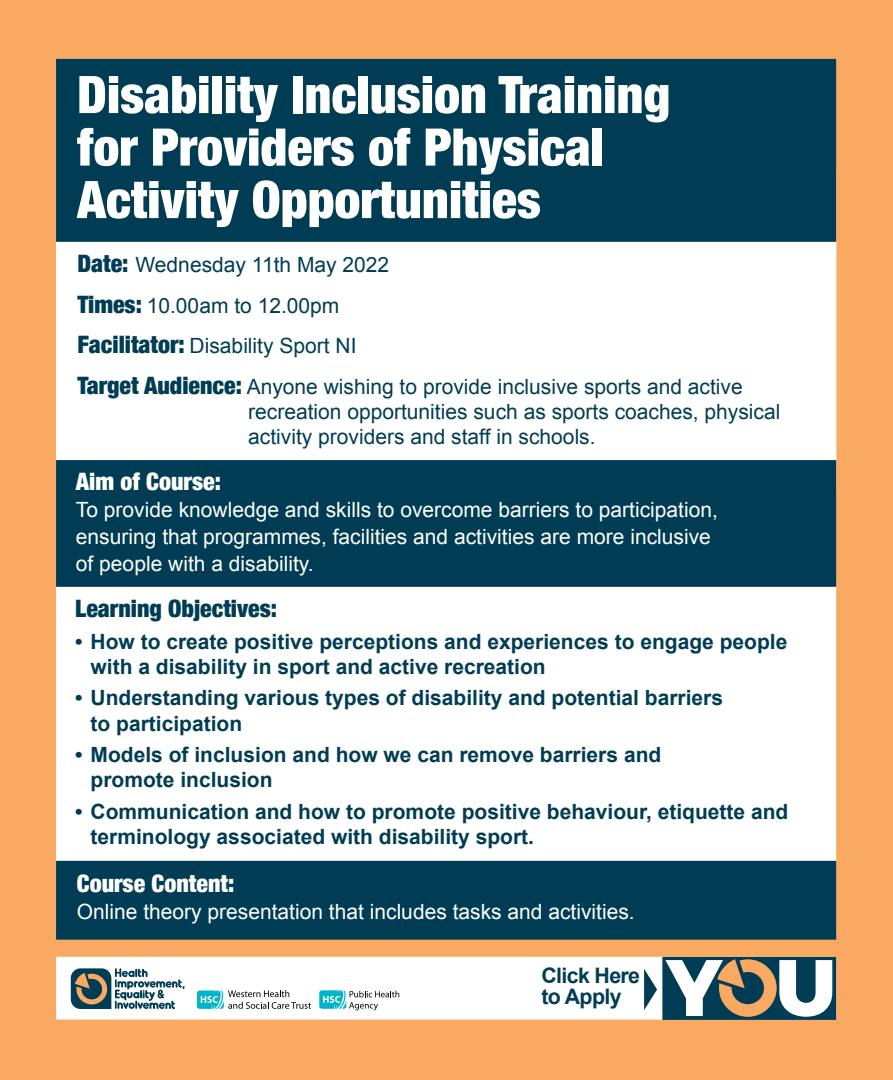
<style>
.page{position:relative;width:893px;height:1080px;background:#f9a961}
.page>*{position:absolute;margin:0;border:0;box-sizing:border-box;transform-origin:0 0}
.t1{font:900 condensed 51.9px/52.5px "Helvetica Neue";color:#fff}
.t2{font:900 condensed 24px "Helvetica Neue";color:#fff}
.t3{font:900 condensed 24px "Helvetica Neue";color:#003d54}
.t4{font:700 21.3px/21px "Arial";letter-spacing:-.03em;color:#003d54}
.t5{font:700 21px/25.2px "Arial";color:#003d54}
.t6{font:21px/40.5px "Arial";color:#003d54}
.t7{font:21px/27px "Arial";color:#fff}
.s1{font-family:"Helvetica Neue";font-weight:900;font-stretch:condensed;font-size:24px}
</style>
<div class="page">
<div style="left:56px;top:242px;width:780px;height:619px;background:#fff"></div>
<div style="left:56px;top:59px;width:780px;height:183px;background:#003d54"></div>
<div style="left:56px;top:460px;width:780px;height:127px;background:#003d54"></div>
<div style="left:56px;top:861px;width:780px;height:79px;background:#003d54"></div>
<svg style="left:56px;top:956px;width:781px;height:64px;background:#cfd7d6"></svg>
<h1 class="t1" style="left:77px;top:65px;width:595px">Disability Inclusion Training for Providers of Physical<br>Activity Opportunities</h1>
<p class="t6" style="left:77px;top:245px;width:667px"><span class="s1">Date:</span> Wednesday 11th May 2022<br><span class="s1">Times:</span> 10.00am to 12.00pm<br><span class="s1">Facilitator:</span> Disability Sport NI<br><span class="s1">Target Audience:</span> Anyone wishing to provide inclusive sports and active</p>
<p class="t6" style="left:248px;top:399px;width:534px;line-height:25.2px">recreation opportunities such as sports coaches, physical activity providers and staff in schools.</p>
<p class="t2" style="left:76px;top:461px;width:146px">Aim of Course:</p>
<p class="t7" style="left:76px;top:496px;width:643px">To provide knowledge and skills to overcome barriers to participation, ensuring that programmes, facilities and activities are more inclusive of people with a disability.</p>
<p class="t3" style="left:75px;top:589px;width:203px">Learning Objectives:</p>
<p class="t5" style="left:91px;top:629px;width:698px;text-indent:-15px">• How to create positive perceptions and experiences to engage people with a disability in sport and active recreation</p>
<p class="t5" style="left:91px;top:686px;width:634px;text-indent:-15px">• Understanding various types of disability and potential barriers to participation</p>
<p class="t5" style="left:91px;top:743px;width:572px;text-indent:-15px">• Models of inclusion and how we can remove barriers and promote inclusion</p>
<p class="t5" style="left:91px;top:800px;width:699px;text-indent:-15px">• Communication and how to promote positive behaviour, etiquette and terminology associated with disability sport.</p>
<p class="t2" style="left:77px;top:864px;width:159px">Course Content:</p>
<p class="t7" style="left:77px;top:899px;width:559px">Online theory presentation that includes tasks and activities.</p>
<p class="t4" style="left:541px;top:966px;width:100px">Click Here to Apply</p>
</div>
